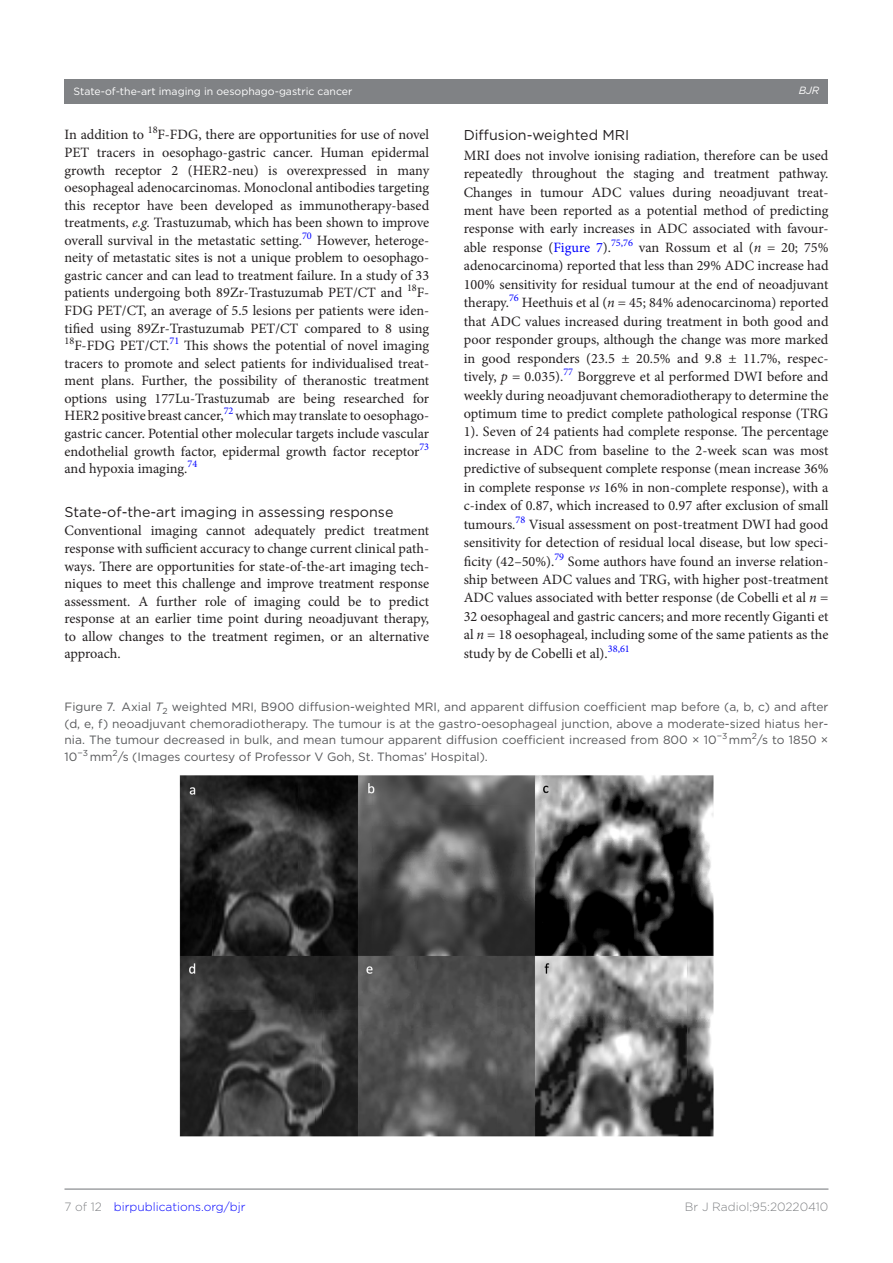
<style>
.page{position:relative;width:893px;height:1263px;background:#fff}
.page>*{position:absolute;margin:0;border:0;box-sizing:border-box;transform-origin:0 0}
.t1{font:14.25px/18.5px "Minion Pro";letter-spacing:-.005em;color:#231f20;text-align:justify}
.t2{font:14.25px "Gotham";color:#231f20}
.t3{font:12px/16.5px "Gotham";color:#57585a;text-align:justify}
.t4{font:300 12px "Gotham";color:#00f}
.t5{font:300 12px "Gotham";color:#808285}
.t6{font:10.5px "Gotham";color:#fff}
.t7{font:italic 10.5px "Gotham";color:#fff}
.s1{font-style:italic}
.s2{color:#00f}
.s3{color:#808285}
</style>
<div class="page">
<hr style="left:64px;top:1188px;width:764px;height:2px;background:#808285">
<div style="left:64px;top:79px;width:764px;height:24px;background:#808285"></div>
<img style="left:179px;top:775px;width:535px;height:361px">
<p class="t6" style="left:74px;top:85px;width:280px">State-of-the-art imaging in oesophago-gastric cancer</p>
<p class="t7" style="left:799px;top:85px;width:22px">BJR</p>
<p class="t1" style="left:64px;top:126px;width:366px;line-height:17.5px">In addition to <sup>18</sup>F-FDG, there are opportunities for use of novel PET tracers in oesophago-gastric cancer. Human epidermal growth receptor 2 (HER2-neu) is overexpressed in many oesophageal adenocarcinomas. Monoclonal antibodies targeting this receptor have been developed as immunotherapy-based treatments, <span class="s1">e.g.</span> Trastuzumab, which has been shown to improve overall survival in the metastatic setting.<sup>70</sup> However, heteroge&shy;neity of metastatic sites is not a unique problem to oesophago&shy;gastric cancer and can lead to treatment failure. In a study of 33 patients undergoing both 89Zr-Trastuzumab PET/CT and <sup>18</sup>F-FDG PET/CT, an average of 5.5 lesions per patients were iden&shy;tified using 89Zr-Trastuzumab PET/CT compared to 8 using <sup>18</sup>F-FDG PET/CT.<sup>71</sup> This shows the potential of novel imaging tracers to promote and select patients for individualised treat&shy;ment plans. Further, the possibility of theranostic treatment options using 177Lu-Trastuzumab are being researched for HER2 positive breast cancer,<sup>72</sup> which may translate to oesophago&shy;gastric cancer. Potential other molecular targets include vascular endothelial growth factor, epidermal growth factor receptor<sup>73 </sup>and hypoxia imaging.<sup>74</sup></p>
<p class="t2" style="left:64px;top:503px;width:330px">State-of-the-art imaging in assessing response</p>
<p class="t1" style="left:64px;top:522px;width:366px;line-height:17.5px">Conventional imaging cannot adequately predict treatment response with sufficient accuracy to change current clinical path&shy;ways. There are opportunities for state-of-the-art imaging tech&shy;niques to meet this challenge and improve treatment response assessment. A further role of imaging could be to predict response at an earlier time point during neoadjuvant therapy, to allow changes to the treatment regimen, or an alternative approach.</p>
<p class="t2" style="left:464px;top:126px;width:167px">Diffusion-weighted MRI</p>
<p class="t1" style="left:464px;top:146px;width:366px">MRI does not involve ionising radiation, therefore can be used repeatedly throughout the staging and treatment pathway.<br>Changes in tumour ADC values during neoadjuvant treat&shy;ment have been reported as a potential method of predicting response with early increases in ADC associated with favour&shy;able response (<span class="s2">Figure 7</span>).<sup>75,76</sup> van Rossum et al (<span class="s1">n</span> = 20; 75% adenocarcinoma) reported that less than 29% ADC increase had 100% sensitivity for residual tumour at the end of neoadjuvant therapy.<sup>76</sup> Heethuis et al (<span class="s1">n</span> = 45; 84% adenocarcinoma) reported that ADC values increased during treatment in both good and poor responder groups, although the change was more marked in good responders (23.5 ± 20.5% and 9.8 ± 11.7%, respec&shy;tively, <span class="s1">p</span> = 0.035).<sup>77</sup> Borggreve et al performed DWI before and weekly during neoadjuvant chemoradiotherapy to determine the optimum time to predict complete pathological response (TRG 1). Seven of 24 patients had complete response. The percentage increase in ADC from baseline to the 2-week scan was most predictive of subsequent complete response (mean increase 36% in complete response <span class="s1">vs</span> 16% in non-complete response), with a c-index of 0.87, which increased to 0.97 after exclusion of small tumours.<sup>78</sup> Visual assessment on post-treatment DWI had good sensitivity for detection of residual local disease, but low speci&shy;ficity (42–50%).<sup>79</sup> Some authors have found an inverse relation&shy;ship between ADC values and TRG, with higher post-treatment ADC values associated with better response (de Cobelli et al <span class="s1">n</span> = 32 oesophageal and gastric cancers; and more recently Giganti et al <span class="s1">n</span> = 18 oesophageal, including some of the same patients as the study by de Cobelli et al).<sup>38,61</sup></p>
<p class="t3" style="left:64px;top:699px;width:765px">Figure 7. Axial <span class="s1">T</span><sub>2</sub> weighted MRI, B900 diffusion-weighted MRI, and apparent diffusion coefficient map before (a, b, c) and after (d, e, f) neoadjuvant chemoradiotherapy. The tumour is at the gastro-oesophageal junction, above a moderate-sized hiatus her&shy;nia. The tumour decreased in bulk, and mean tumour apparent diffusion coefficient increased from 800 × 10<sup>−3</sup> mm<sup>2</sup>/s to 1850 × 10<sup>−3</sup> mm<sup>2</sup>/s (Images courtesy of Professor V Goh, St. Thomas’ Hospital).</p>
<p class="t4" style="left:64px;top:1199px;width:183px"><span class="s3">7 of 12</span> birpublications.org/bjr</p>
<p class="t5" style="left:685px;top:1199px;width:145px">Br J Radiol;95:20220410</p>
</div>
